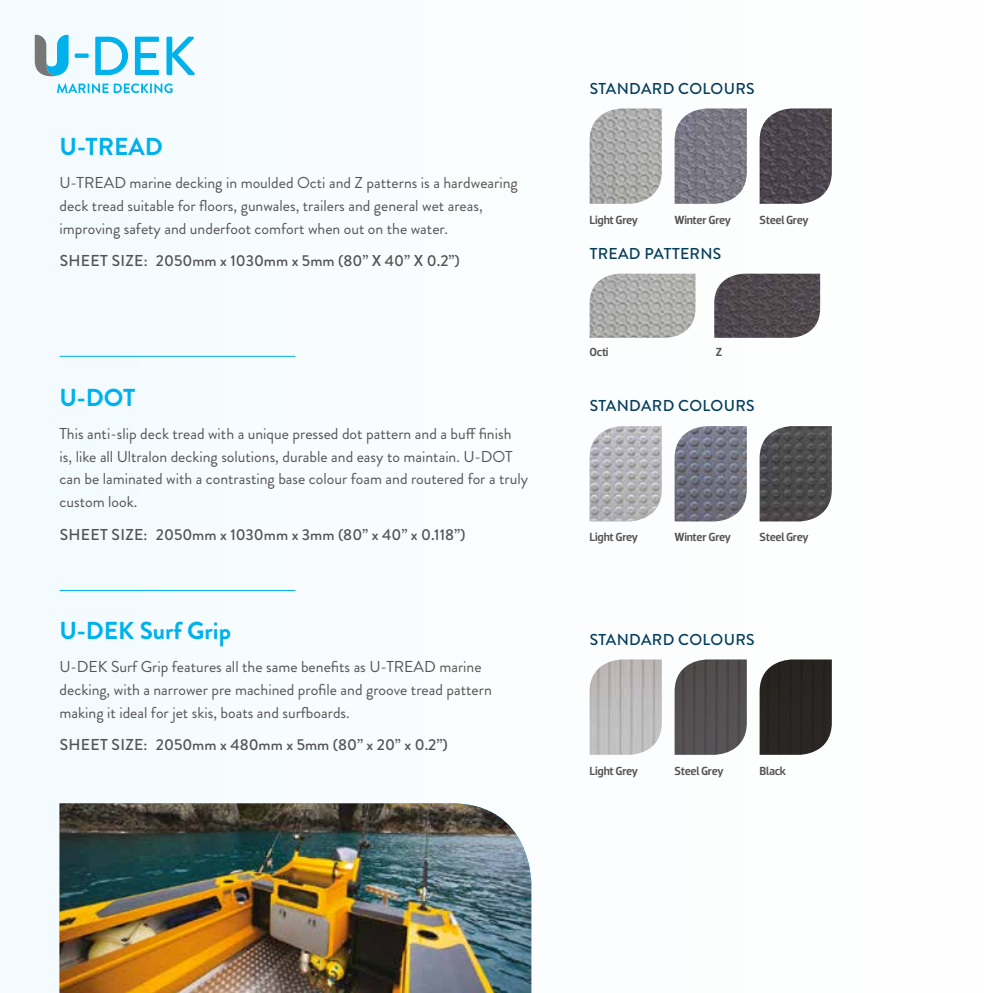
<style>
.page{position:relative;width:993px;height:993px;background:#fff}
.page>*{position:absolute;margin:0;border:0;box-sizing:border-box;transform-origin:0 0}
.t1{font:700 24.5px "Brandon Grotesque";color:#00b1eb}
.t2{font:15.75px/22.8px "Brandon Grotesque";color:#555353}
.t3{font:500 15.75px "Brandon Grotesque";color:#555353}
.t4{font:500 15.75px "Brandon Grotesque";letter-spacing:.02em;color:#023d5b}
.t5{font:500 11.9px "Dobra";letter-spacing:-.025em;color:#555353}
</style>
<div class="page">
<div style="left:0;top:0;width:992px;height:992px;background:#fafdfe"></div>
<img style="left:589px;top:426px;width:72px;height:95px">
<img style="left:674px;top:426px;width:72px;height:95px">
<img style="left:759px;top:426px;width:72px;height:95px">
<img style="left:589px;top:659px;width:72px;height:95px">
<img style="left:674px;top:659px;width:72px;height:95px">
<img style="left:589px;top:108px;width:72px;height:96px">
<img style="left:589px;top:273px;width:106px;height:65px">
<img style="left:674px;top:108px;width:72px;height:96px">
<img style="left:714px;top:273px;width:105px;height:65px">
<img style="left:759px;top:108px;width:72px;height:96px">
<img style="left:759px;top:659px;width:72px;height:95px">
<hr style="left:60px;top:356px;width:235px;height:1px;background:#00b1eb">
<hr style="left:60px;top:590px;width:235px;height:1px;background:#00b1eb">
<div style="left:75px;top:53px;width:14px;height:5px;background:#00b1eb"></div>
<svg style="left:95px;top:37px;width:33px;height:38px"></svg>
<svg style="left:135px;top:37px;width:24px;height:38px"></svg>
<svg style="left:166px;top:37px;width:29px;height:38px"></svg>
<svg style="left:35px;top:35px;width:34px;height:41px"></svg>
<svg style="left:57px;top:83px;width:51px;height:10px"></svg>
<svg style="left:114px;top:83px;width:58px;height:10px"></svg>
<img style="left:60px;top:803px;width:471px;height:189px">
<h1 class="t1" style="left:60px;top:130px;width:105px">U-TREAD</h1>
<p class="t2" style="left:60px;top:171px;width:459px">U-TREAD marine decking in moulded Octi and Z patterns is a hardwearing deck tread suitable for floors, gunwales, trailers and general wet areas, improving safety and underfoot comfort when out on the water.</p>
<p class="t3" style="left:60px;top:250px;width:401px">SHEET SIZE: 2050mm x 1030mm x 5mm (80” X 40” X 0.2”)</p>
<h1 class="t1" style="left:60px;top:380px;width:77px">U-DOT</h1>
<p class="t2" style="left:60px;top:422px;width:470px">This anti-slip deck tread with a unique pressed dot pattern and a buff finish<br>is, like all Ultralon decking solutions, durable and easy to maintain. U-DOT can be laminated with a contrasting base colour foam and routered for a truly custom look.</p>
<p class="t3" style="left:60px;top:523px;width:407px">SHEET SIZE: 2050mm x 1030mm x 3mm (80” x 40” x 0.118”)</p>
<h1 class="t1" style="left:60px;top:613px;width:173px">U-DEK Surf Grip</h1>
<p class="t2" style="left:60px;top:655px;width:433px">U-DEK Surf Grip features all the same benefits as U-TREAD marine decking, with a narrower pre machined profile and groove tread pattern making it ideal for jet skis, boats and surfboards.</p>
<p class="t3" style="left:60px;top:733px;width:389px">SHEET SIZE: 2050mm x 480mm x 5mm (80” x 20” x 0.2”)</p>
<p class="t4" style="left:589px;top:77px;width:166px">STANDARD COLOURS</p>
<p class="t5" style="left:589px;top:213px;width:50px">Light Grey</p>
<p class="t5" style="left:759px;top:213px;width:50px">Steel Grey</p>
<p class="t5" style="left:674px;top:213px;width:58px">Winter Grey</p>
<p class="t4" style="left:589px;top:243px;width:133px">TREAD PATTERNS</p>
<p class="t5" style="left:589px;top:345px;width:21px">Octi</p>
<p class="t5" style="left:715px;top:345px;width:8px">Z</p>
<p class="t4" style="left:589px;top:395px;width:166px">STANDARD COLOURS</p>
<p class="t5" style="left:589px;top:530px;width:50px">Light Grey</p>
<p class="t5" style="left:674px;top:530px;width:58px">Winter Grey</p>
<p class="t5" style="left:759px;top:530px;width:50px">Steel Grey</p>
<p class="t4" style="left:589px;top:628px;width:166px">STANDARD COLOURS</p>
<p class="t5" style="left:589px;top:763px;width:50px">Light Grey</p>
<p class="t5" style="left:674px;top:763px;width:50px">Steel Grey</p>
<p class="t5" style="left:759px;top:763px;width:28px">Black</p>
</div>
